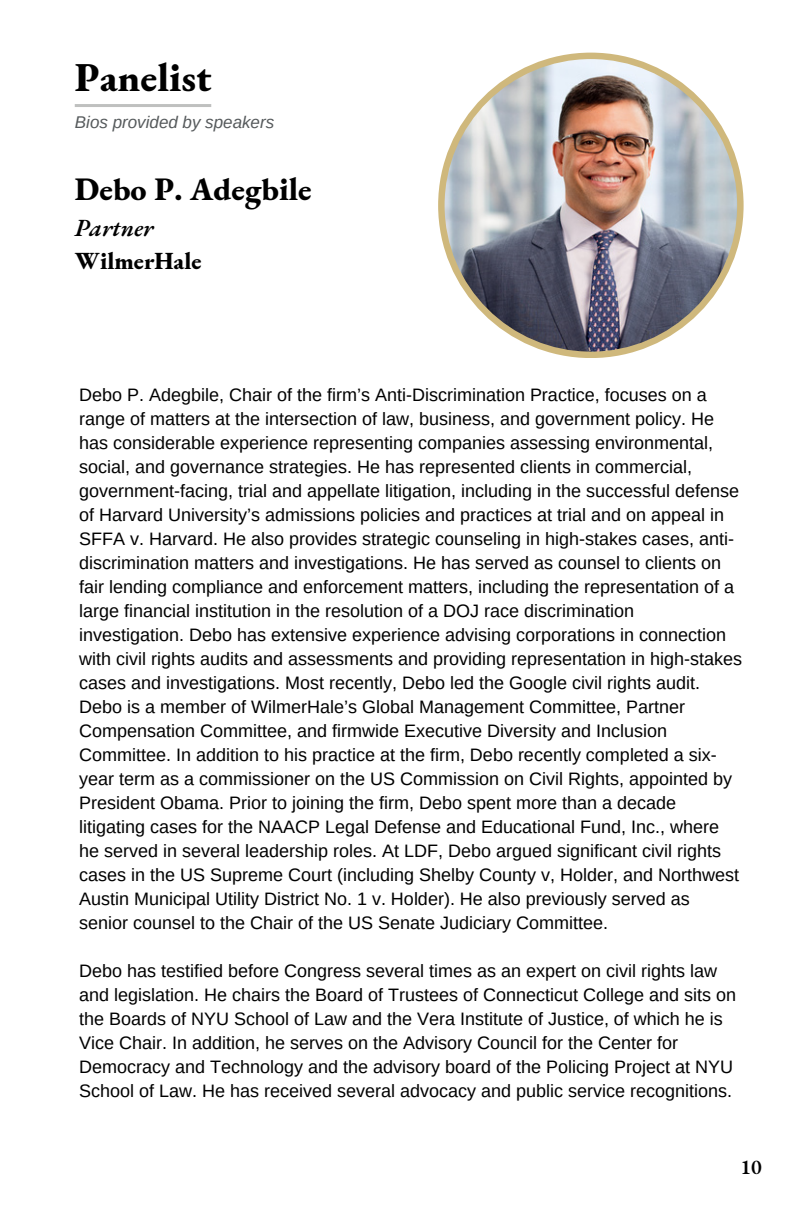
<style>
.page{position:relative;width:792px;height:1224px;background:#fff}
.page>*{position:absolute;margin:0;border:0;box-sizing:border-box;transform-origin:0 0}
.t1{font:800 40px "EB Garamond";color:#000}
.t2{font:800 32px "EB Garamond";color:#000}
.t3{font:800 24px "EB Garamond";color:#000}
.t4{font:italic 600 24px "EB Garamond";color:#000}
.t5{font:600 20.8px "EB Garamond";color:#000}
.t6{font:18px/24px "Arimo";color:#000}
.t7{font:italic 17px "Arimo";color:#565a5c}
</style>
<div class="page">
<div style="left:438px;top:53px;width:306px;height:305px;background:#cfb87c;border-radius:50%"></div>
<img style="left:445px;top:59px;width:292px;height:293px;border-radius:50%">
<hr style="left:75px;top:104px;width:136px;height:3px;background:#a2a4a3">
<p class="t1" style="left:75px;top:50px;width:138px">Panelist</p>
<p class="t7" style="left:75px;top:112px;width:201px">Bios provided by speakers</p>
<p class="t2" style="left:75px;top:168px;width:238px">Debo P. Adegbile</p>
<p class="t4" style="left:75px;top:212px;width:80px">Partner</p>
<p class="t3" style="left:75px;top:245px;width:128px">WilmerHale</p>
<p class="t6" style="left:79px;top:383px;width:664px">Debo P. Adegbile, Chair of the firm’s Anti-Discrimination Practice, focuses on a range of matters at the intersection of law, business, and government policy. He has considerable experience representing companies assessing environmental, social, and governance strategies. He has represented clients in commercial, government-facing, trial and appellate litigation, including in the successful defense of Harvard University’s admissions policies and practices at trial and on appeal in SFFA v. Harvard. He also provides strategic counseling in high-stakes cases, anti&shy;discrimination matters and investigations. He has served as counsel to clients on fair lending compliance and enforcement matters, including the representation of a large financial institution in the resolution of a DOJ race discrimination investigation. Debo has extensive experience advising corporations in connection with civil rights audits and assessments and providing representation in high-stakes cases and investigations. Most recently, Debo led the Google civil rights audit.<br>Debo is a member of WilmerHale’s Global Management Committee, Partner Compensation Committee, and firmwide Executive Diversity and Inclusion Committee. In addition to his practice at the firm, Debo recently completed a six&shy;year term as a commissioner on the US Commission on Civil Rights, appointed by President Obama. Prior to joining the firm, Debo spent more than a decade litigating cases for the NAACP Legal Defense and Educational Fund, Inc., where he served in several leadership roles. At LDF, Debo argued significant civil rights cases in the US Supreme Court (including Shelby County v, Holder, and Northwest Austin Municipal Utility District No. 1 v. Holder). He also previously served as senior counsel to the Chair of the US Senate Judiciary Committee.</p>
<p class="t6" style="left:79px;top:959px;width:658px">Debo has testified before Congress several times as an expert on civil rights law and legislation. He chairs the Board of Trustees of Connecticut College and sits on the Boards of NYU School of Law and the Vera Institute of Justice, of which he is Vice Chair. In addition, he serves on the Advisory Council for the Center for Democracy and Technology and the advisory board of the Policing Project at NYU School of Law. He has received several advocacy and public service recognitions.</p>
<p class="t5" style="left:741px;top:1153px;width:23px">10</p>
</div>
